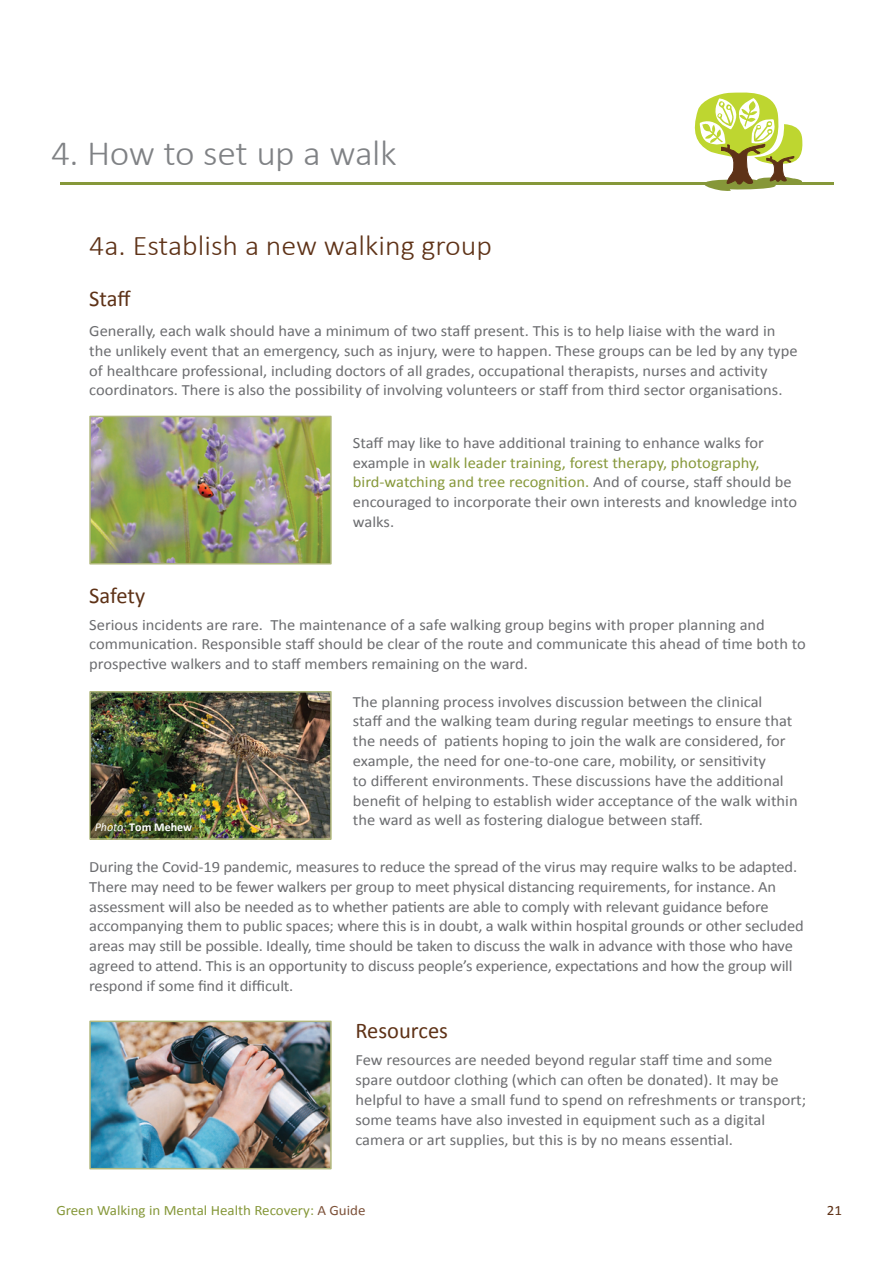
<style>
.page{position:relative;width:893px;height:1263px;background:#fff}
.page>*{position:absolute;margin:0;border:0;box-sizing:border-box;transform-origin:0 0}
.t1{font:300 35.7px "Calibri";letter-spacing:-.015em;color:#808285;scale:1.05 1}
.t2{font:300 28.5px "Calibri";color:#5e3217;scale:1.05 1}
.t3{font:22.5px "Calibri";color:#5e3217}
.t4{font:15.6px/19.8px "Calibri";color:#6c6d70;scale:1.05 1}
.t5{font:14.25px "Calibri";color:#86983a;scale:1.05 1}
.t6{font:14.25px "Calibri";color:#5e3217;scale:1.05 1}
.t7{font:700 12px "Calibri";color:#fff}
.s1{color:#86983a}
.s2{font-weight:400;font-style:italic}
.s3{color:#7d523a}
</style>
<div class="page">
<img style="left:92px;top:419px;width:237px;height:142px">
<div style="left:89px;top:416px;width:243px;height:148px;border:2px solid #b1b87d"></div>
<img style="left:92px;top:1023px;width:237px;height:143px">
<div style="left:89px;top:1020px;width:243px;height:149px;border:2px solid #b1b87d"></div>
<hr style="left:60px;top:183px;width:773px;height:2px;background:#86983a">
<svg style="left:695px;top:92px;width:107px;height:99px"></svg>
<img style="left:92px;top:694px;width:237px;height:143px">
<div style="left:89px;top:691px;width:243px;height:149px;border:2px solid #b1b87d"></div>
<svg style="left:90px;top:817px;width:109px;height:21px;background:#475127"></svg>
<h1 class="t1" style="left:51px;top:131px;width:331px">4. How to set up a walk</h1>
<h2 class="t2" style="left:89px;top:227px;width:385px">4a. Establish a new walking group</h2>
<h3 class="t3" style="left:89px;top:284px;width:43px">Staff</h3>
<p class="t4" style="left:89px;top:321px;width:676px">Generally, each walk should have a minimum of two staff present. This is to help liaise with the ward in the unlikely event that an emergency, such as injury, were to happen. These groups can be led by any type of healthcare professional, including doctors of all grades, occupational therapists, nurses and activity coordinators. There is also the possibility of involving volunteers or staff from third sector organisations.</p>
<p class="t4" style="left:353px;top:433px;width:425px">Staff may like to have additional training to enhance walks for example in <span class="s1">walk leader training, forest therapy, photography, bird-watching and tree recognition.</span> And of course, staff should be encouraged to incorporate their own interests and knowledge into walks.</p>
<h3 class="t3" style="left:89px;top:581px;width:58px">Safety</h3>
<p class="t4" style="left:89px;top:615px;width:684px">Serious incidents are rare. The maintenance of a safe walking group begins with proper planning and communication. Responsible staff should be clear of the route and communicate this ahead of time both to prospective walkers and to staff members remaining on the ward.</p>
<p class="t4" style="left:353px;top:691px;width:425px">The planning process involves discussion between the clinical<br>staff and the walking team during regular meetings to ensure that the needs of patients hoping to join the walk are considered, for example, the need for one-to-one care, mobility, or sensitivity<br>to different environments. These discussions have the additional benefit of helping to establish wider acceptance of the walk within the ward as well as fostering dialogue between staff.</p>
<p class="t4" style="left:89px;top:857px;width:682px">During the Covid-19 pandemic, measures to reduce the spread of the virus may require walks to be adapted.<br>There may need to be fewer walkers per group to meet physical distancing requirements, for instance. An assessment will also be needed as to whether patients are able to comply with relevant guidance before accompanying them to public spaces; where this is in doubt, a walk within hospital grounds or other secluded areas may still be possible. Ideally, time should be taken to discuss the walk in advance with those who have agreed to attend. This is an opportunity to discuss people’s experience, expectations and how the group will respond if some find it difficult.</p>
<h3 class="t3" style="left:355px;top:1017px;width:94px">Resources</h3>
<p class="t4" style="left:355px;top:1050px;width:431px">Few resources are needed beyond regular staff time and some spare outdoor clothing (which can often be donated). It may be helpful to have a small fund to spend on refreshments or transport; some teams have also invested in equipment such as a digital camera or art supplies, but this is by no means essential.</p>
<p class="t7" style="left:95px;top:820px;width:99px"><span class="s2">Photo:</span> Tom Mehew</p>
<p class="t5" style="left:56px;top:1201px;width:296px">Green Walking in Mental Health Recovery: <span class="s3">A Guide</span></p>
<p class="t6" style="left:827px;top:1201px;width:16px">21</p>
</div>
